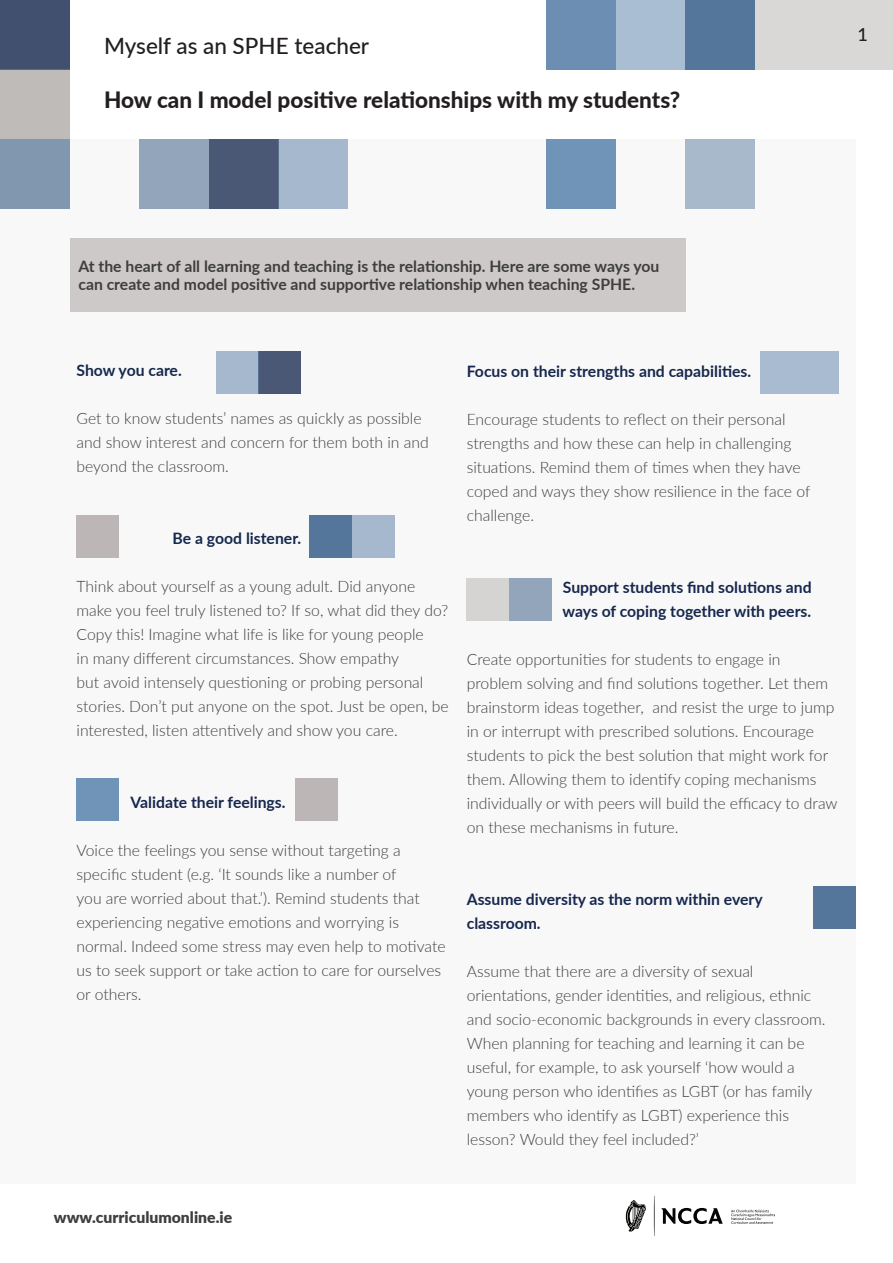
<style>
.page{position:relative;width:893px;height:1263px;background:#fff}
.page>*{position:absolute;margin:0;border:0;box-sizing:border-box;transform-origin:0 0}
.t1{font:800 22.5px "Lato";color:#231f20}
.t2{font:500 22.5px "Lato";color:#231f20}
.t3{font:500 18px "Lato";color:#231f20}
.t4{font:300 15.75px/24px "Lato";color:#3e3e3f}
.t5{font:700 15.75px/24px "Lato";color:#16274e}
.t6{font:700 15.75px/18.9px "Lato";color:#3e3e3f}
.t7{font:700 15.75px "Lato";color:#14284e}
.t8{font:900 15.75px "Lato";color:#3e3e3f}
</style>
<div class="page">
<div style="left:0;top:139px;width:856px;height:1044px;background:#f9f8f8"></div>
<svg style="left:654px;top:1196px;width:1px;height:40px"></svg>
<svg style="left:626px;top:1200px;width:20px;height:31px"></svg>
<svg style="left:661px;top:1208px;width:62px;height:16px"></svg>
<svg style="left:731px;top:1209px;width:44px;height:15px"></svg>
<div style="left:546px;top:139px;width:70px;height:69px;background:#7093b8"></div>
<div style="left:0;top:0;width:70px;height:70px;background:#425070"></div>
<div style="left:755px;top:0;width:137px;height:69px;background:#dad8d7"></div>
<div style="left:209px;top:139px;width:69px;height:70px;background:#4a5775"></div>
<div style="left:278px;top:139px;width:70px;height:69px;background:#a5b8cd"></div>
<div style="left:139px;top:139px;width:70px;height:70px;background:#93a5ba"></div>
<div style="left:616px;top:0;width:69px;height:69px;background:#aabed3"></div>
<div style="left:0;top:139px;width:70px;height:70px;background:#8196af"></div>
<div style="left:546px;top:0;width:70px;height:69px;background:#6a8db2"></div>
<div style="left:685px;top:0;width:70px;height:69px;background:#54769b"></div>
<div style="left:0;top:69px;width:70px;height:70px;background:#bebbb9"></div>
<div style="left:685px;top:139px;width:70px;height:69px;background:#a8b9cb"></div>
<div style="left:258px;top:351px;width:43px;height:42px;background:#4a5775"></div>
<div style="left:216px;top:351px;width:42px;height:42px;background:#a5b8cd"></div>
<div style="left:509px;top:578px;width:43px;height:43px;background:#93a5ba"></div>
<div style="left:77px;top:779px;width:42px;height:42px;background:#7093b8"></div>
<div style="left:296px;top:779px;width:42px;height:42px;background:#bcb7b6"></div>
<div style="left:760px;top:351px;width:79px;height:42px;background:#a8bbd0"></div>
<div style="left:813px;top:887px;width:43px;height:42px;background:#54769b"></div>
<div style="left:467px;top:578px;width:42px;height:43px;background:#d6d3d3"></div>
<div style="left:70px;top:238px;width:615px;height:73px;background:#cdc9c8"></div>
<div style="left:309px;top:516px;width:43px;height:42px;background:#54769b"></div>
<div style="left:352px;top:516px;width:42px;height:42px;background:#a5b8cd"></div>
<div style="left:77px;top:516px;width:42px;height:42px;background:#bcb7b6"></div>
<p class="t2" style="left:104px;top:30px;width:267px">Myself as an SPHE teacher</p>
<p class="t1" style="left:104px;top:83px;width:578px">How can I model positive relationships with my students?</p>
<p class="t3" style="left:857px;top:21px;width:12px">1</p>
<p class="t6" style="left:78px;top:256px;width:582px">At the heart of all learning and teaching is the relationship. Here are some ways you can create and model positive and supportive relationship when teaching SPHE.</p>
<p class="t7" style="left:77px;top:358px;width:107px">Show you care.</p>
<p class="t4" style="left:77px;top:405px;width:354px">Get to know students’ names as quickly as possible and show interest and concern for them both in and beyond the classroom.</p>
<p class="t7" style="left:173px;top:526px;width:130px">Be a good listener.</p>
<p class="t4" style="left:77px;top:573px;width:374px">Think about yourself as a young adult. Did anyone make you feel truly listened to? If so, what did they do?<br>Copy this! Imagine what life is like for young people<br>in many different circumstances. Show empathy<br>but avoid intensely questioning or probing personal stories. Don’t put anyone on the spot. Just be open, be interested, listen attentively and show you care.</p>
<p class="t5" style="left:131px;top:789px;width:157px">Validate their feelings.</p>
<p class="t4" style="left:77px;top:837px;width:371px">Voice the feelings you sense without targeting a specific student (e.g. ‘It sounds like a number of<br>you are worried about that.’). Remind students that experiencing negative emotions and worrying is normal. Indeed some stress may even help to motivate us to seek support or take action to care for ourselves or others.</p>
<p class="t5" style="left:467px;top:359px;width:286px">Focus on their strengths and capabilities.</p>
<p class="t4" style="left:467px;top:407px;width:345px">Encourage students to reflect on their personal strengths and how these can help in challenging situations. Remind them of times when they have coped and ways they show resilience in the face of challenge.</p>
<p class="t5" style="left:563px;top:575px;width:251px">Support students find solutions and ways of coping together with peers.</p>
<p class="t4" style="left:467px;top:647px;width:372px">Create opportunities for students to engage in problem solving and find solutions together. Let them brainstorm ideas together, and resist the urge to jump in or interrupt with prescribed solutions. Encourage students to pick the best solution that might work for them. Allowing them to identify coping mechanisms individually or with peers will build the efficacy to draw on these mechanisms in future.</p>
<p class="t5" style="left:467px;top:887px;width:297px">Assume diversity as the norm within every classroom.</p>
<p class="t4" style="left:467px;top:959px;width:360px">Assume that there are a diversity of sexual orientations, gender identities, and religious, ethnic and socio-economic backgrounds in every classroom.<br>When planning for teaching and learning it can be useful, for example, to ask yourself ‘how would a young person who identifies as LGBT (or has family members who identify as LGBT) experience this lesson? Would they feel included?’</p>
<p class="t8" style="left:54px;top:1206px;width:180px">www.curriculumonline.ie</p>
</div>
